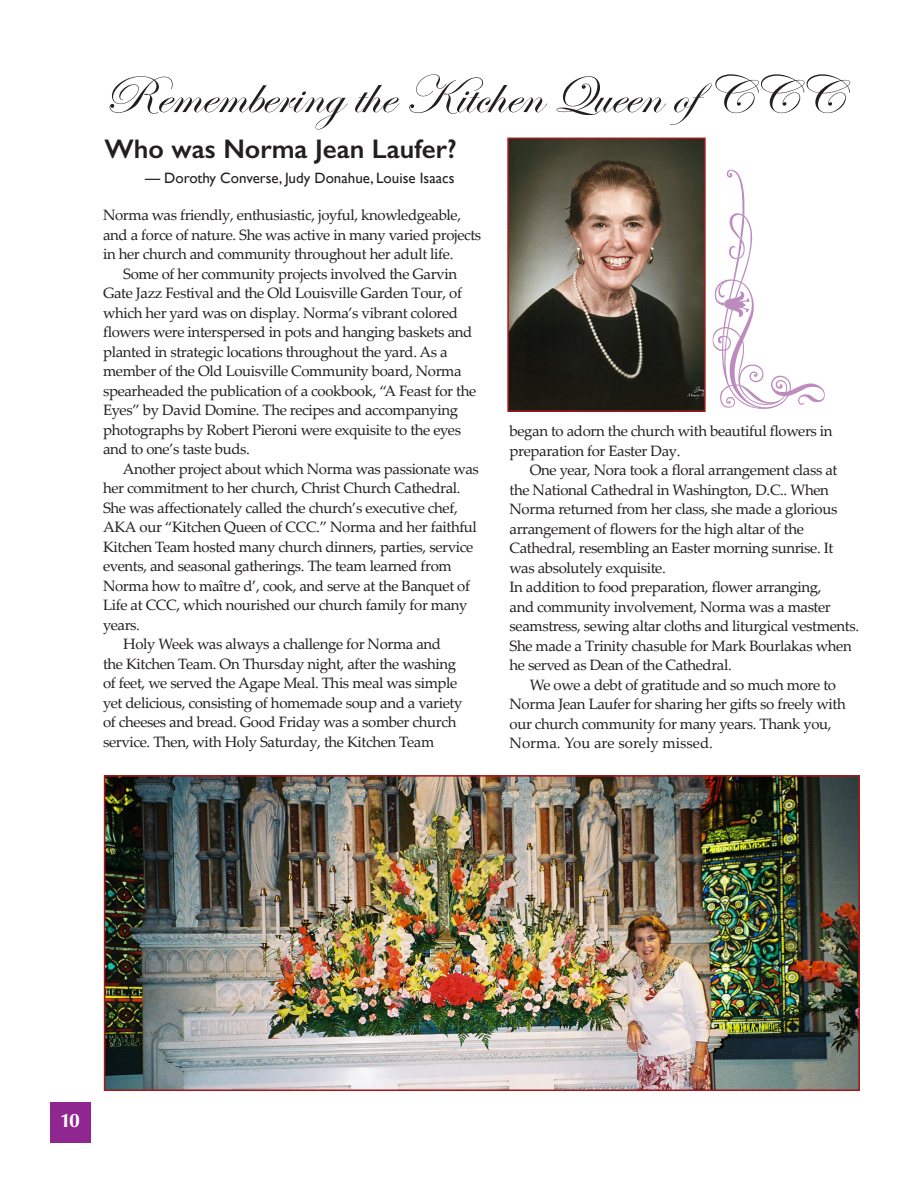
<style>
.page{position:relative;width:918px;height:1188px;background:#fff}
.page>*{position:absolute;margin:0;border:0;box-sizing:border-box;transform-origin:0 0}
.t1{font:54px "Edwardian Script ITC";color:#231f20;scale:1.06 1}
.t2{font:600 27px "Gill Sans";color:#231f20}
.t3{font:700 19.5px "Optima";color:#fff}
.t4{font:15px/19.5px "Palatino Linotype";letter-spacing:-.025em;color:#231f20}
.t5{font:15px "Gill Sans";color:#231f20}
</style>
<div class="page">
<div style="left:50px;top:1103px;width:40px;height:40px;background:#90268f"></div>
<img style="left:510px;top:141px;width:193px;height:268px">
<div style="left:507px;top:138px;width:199px;height:274px;border:2px solid #a5181b"></div>
<img style="left:107px;top:778px;width:750px;height:310px">
<div style="left:104px;top:775px;width:756px;height:316px;border:2px solid #a5181b"></div>
<svg style="left:712px;top:169px;width:113px;height:240px"></svg>
<p class="t1" style="left:103px;top:66px;width:699px">Remembering the Kitchen Queen ofCCC</p>
<p class="t2" style="left:105px;top:132px;width:354px">Who was Norma Jean Laufer?</p>
<p class="t5" style="left:145px;top:170px;width:311px">— Dorothy Converse, Judy Donahue, Louise Isaacs</p>
<p class="t4" style="left:103px;top:205px;width:380px">Norma was friendly, enthusiastic, joyful, knowledgeable, and a force of nature. She was active in many varied projects in her church and community throughout her adult life.</p>
<p class="t4" style="left:103px;top:263px;width:375px;text-indent:20px">Some of her community projects involved the Garvin Gate Jazz Festival and the Old Louisville Garden Tour, of which her yard was on display. Norma’s vibrant colored flowers were interspersed in pots and hanging baskets and planted in strategic locations throughout the yard. As a member of the Old Louisville Community board, Norma spearheaded the publication of a cookbook, “A Feast for the Eyes” by David Domine. The recipes and accompanying photographs by Robert Pieroni were exquisite to the eyes and to one’s taste buds.</p>
<p class="t4" style="left:103px;top:458px;width:377px;text-indent:20px">Another project about which Norma was passionate was her commitment to her church, Christ Church Cathedral.<br>She was affectionately called the church’s executive chef, AKA our “Kitchen Queen of CCC.” Norma and her faithful Kitchen Team hosted many church dinners, parties, service events, and seasonal gatherings. The team learned from Norma how to maître d’, cook, and serve at the Banquet of Life at CCC, which nourished our church family for many years.</p>
<p class="t4" style="left:103px;top:634px;width:361px;text-indent:20px">Holy Week was always a challenge for Norma and the Kitchen Team. On Thursday night, after the washing of feet, we served the Agape Meal. This meal was simple yet delicious, consisting of homemade soup and a variety of cheeses and bread. Good Friday was a somber church service. Then, with Holy Saturday, the Kitchen Team</p>
<p class="t4" style="left:510px;top:421px;width:325px">began to adorn the church with beautiful flowers in preparation for Easter Day.</p>
<p class="t4" style="left:510px;top:460px;width:329px;text-indent:20px">One year, Nora took a floral arrangement class at the National Cathedral in Washington, D.C.. When Norma returned from her class, she made a glorious arrangement of flowers for the high altar of the Cathedral, resembling an Easter morning sunrise. It was absolutely exquisite.</p>
<p class="t4" style="left:510px;top:577px;width:351px">In addition to food preparation, flower arranging,<br>and community involvement, Norma was a master seamstress, sewing altar cloths and liturgical vestments.<br>She made a Trinity chasuble for Mark Bourlakas when he served as Dean of the Cathedral.</p>
<p class="t4" style="left:510px;top:674px;width:338px;text-indent:20px">We owe a debt of gratitude and so much more to Norma Jean Laufer for sharing her gifts so freely with our church community for many years. Thank you, Norma. You are sorely missed.</p>
<p class="t3" style="left:60px;top:1109px;width:21px">10</p>
</div>
